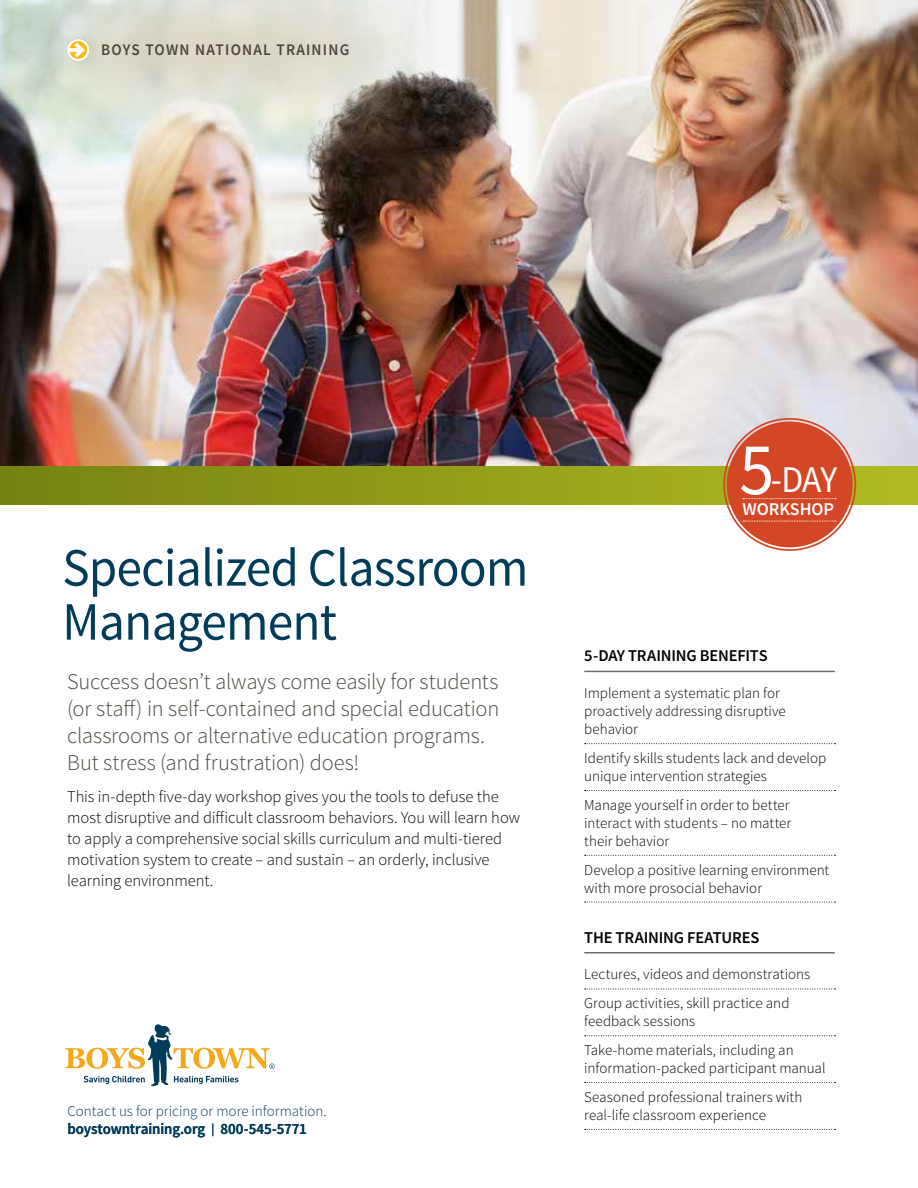
<style>
.page{position:relative;width:918px;height:1188px;background:#fff}
.page>*{position:absolute;margin:0;border:0;box-sizing:border-box;transform-origin:0 0}
.t1{font:54px/54px "Source Sans Pro";letter-spacing:-.015em;color:#013c5b;scale:.95 1}
.t2{font:37.5px "Source Sans Pro";color:#fff;scale:.95 1}
.t3{font:300 22.5px/27px "Source Sans Pro";letter-spacing:-.01em;color:#4d463f}
.t4{font:600 18px "Source Sans Pro";color:#fff}
.t5{font:300 16.5px/21px "Source Sans Pro";letter-spacing:-.005em;color:#000}
.t6{font:600 16.5px "Source Sans Pro";letter-spacing:-.01em;color:#000}
.t7{font:600 16.2px "Source Sans Pro";letter-spacing:.08em;color:#4d463f;scale:.95 1}
.t8{font:600 15.75px "Source Sans Pro";letter-spacing:-.01em;color:#013c5b;scale:.95 1}
.t9{font:300 15px/18px "Source Sans Pro";color:#000}
.t10{font:300 15px "Source Sans Pro";color:#013c5b}
.s1{font-weight:400;font-size:12.6px}
.s2{font-size:74.4px}
</style>
<div class="page">
<img style="left:0;top:0;width:918px;height:467px">
<svg style="left:2px;top:0;width:446px;height:158px;background:#c8c7bd"></svg>
<svg style="left:0;top:467px;width:918px;height:37px;background:#8f9b19"></svg>
<hr style="left:584px;top:671px;width:251px;height:1px;background:#6d6e71">
<svg style="left:585px;top:743px;width:250px;height:1px"></svg>
<svg style="left:585px;top:790px;width:250px;height:1px"></svg>
<svg style="left:585px;top:855px;width:250px;height:1px"></svg>
<svg style="left:585px;top:902px;width:250px;height:1px"></svg>
<hr style="left:584px;top:952px;width:251px;height:1px;background:#6d6e71">
<svg style="left:585px;top:989px;width:250px;height:1px"></svg>
<svg style="left:585px;top:1035px;width:250px;height:1px"></svg>
<svg style="left:585px;top:1082px;width:250px;height:1px"></svg>
<svg style="left:585px;top:1129px;width:250px;height:1px"></svg>
<div style="left:728px;top:422px;width:124px;height:125px;background:#d34727;border-radius:50%"></div>
<svg style="left:743px;top:498px;width:93px;height:1px"></svg>
<svg style="left:743px;top:521px;width:93px;height:1px"></svg>
<svg style="left:68px;top:39px;width:21px;height:22px"></svg>
<svg style="left:70px;top:41px;width:17px;height:18px"></svg>
<svg style="left:65px;top:1024px;width:210px;height:62px"></svg>
<p class="t7" style="left:101px;top:39px;width:263px">BOYS TOWN NATIONAL TRAINING</p>
<h1 class="t1" style="left:62px;top:542px;width:492px">Specialized Classroom<br>Management</h1>
<h3 class="t3" style="left:67px;top:669px;width:434px">Success doesn’t always come easily for students (or staff) in self-contained and special education classrooms or alternative education programs.<br>But stress (and frustration) does!</h3>
<p class="t5" style="left:67px;top:786px;width:454px">This in-depth five-day workshop gives you the tools to defuse the most disruptive and difficult classroom behaviors. You will learn how to apply a comprehensive social skills curriculum and multi-tiered motivation system to create – and sustain – an orderly, inclusive learning environment.</p>
<p class="t10" style="left:68px;top:1102px;width:261px">Contact us for pricing or more information.</p>
<p class="t8" style="left:68px;top:1119px;width:253px">boystowntraining.org <span class="s1">|</span> 800-545-5771</p>
<h2 class="t2" style="left:739px;top:457px;width:105px"><span class="s2">5</span>-DAY</h2>
<p class="t4" style="left:743px;top:498px;width:93px">WORKSHOP</p>
<p class="t6" style="left:584px;top:645px;width:185px">5-DAY TRAINING BENEFITS</p>
<p class="t9" style="left:584px;top:684px;width:203px">Implement a systematic plan for proactively addressing disruptive behavior</p>
<p class="t9" style="left:584px;top:749px;width:243px">Identify skills students lack and develop unique intervention strategies</p>
<p class="t9" style="left:584px;top:796px;width:209px;text-align:justify">Manage yourself in order to better interact with students – no matter their behavior</p>
<p class="t9" style="left:584px;top:861px;width:246px">Develop a positive learning environment with more prosocial behavior</p>
<p class="t6" style="left:584px;top:927px;width:177px">THE TRAINING FEATURES</p>
<p class="t9" style="left:584px;top:960px;width:227px;line-height:28.8px">Lectures, videos and demonstrations<br>Group activities, skill practice and</p>
<p class="t9" style="left:584px;top:1007px;width:211px;line-height:28.8px">feedback sessions<br>Take-home materials, including an</p>
<p class="t9" style="left:584px;top:1054px;width:243px;line-height:28.8px">information-packed participant manual<br>Seasoned professional trainers with</p>
<p class="t9" style="left:584px;top:1106px;width:183px">real-life classroom experience</p>
</div>
